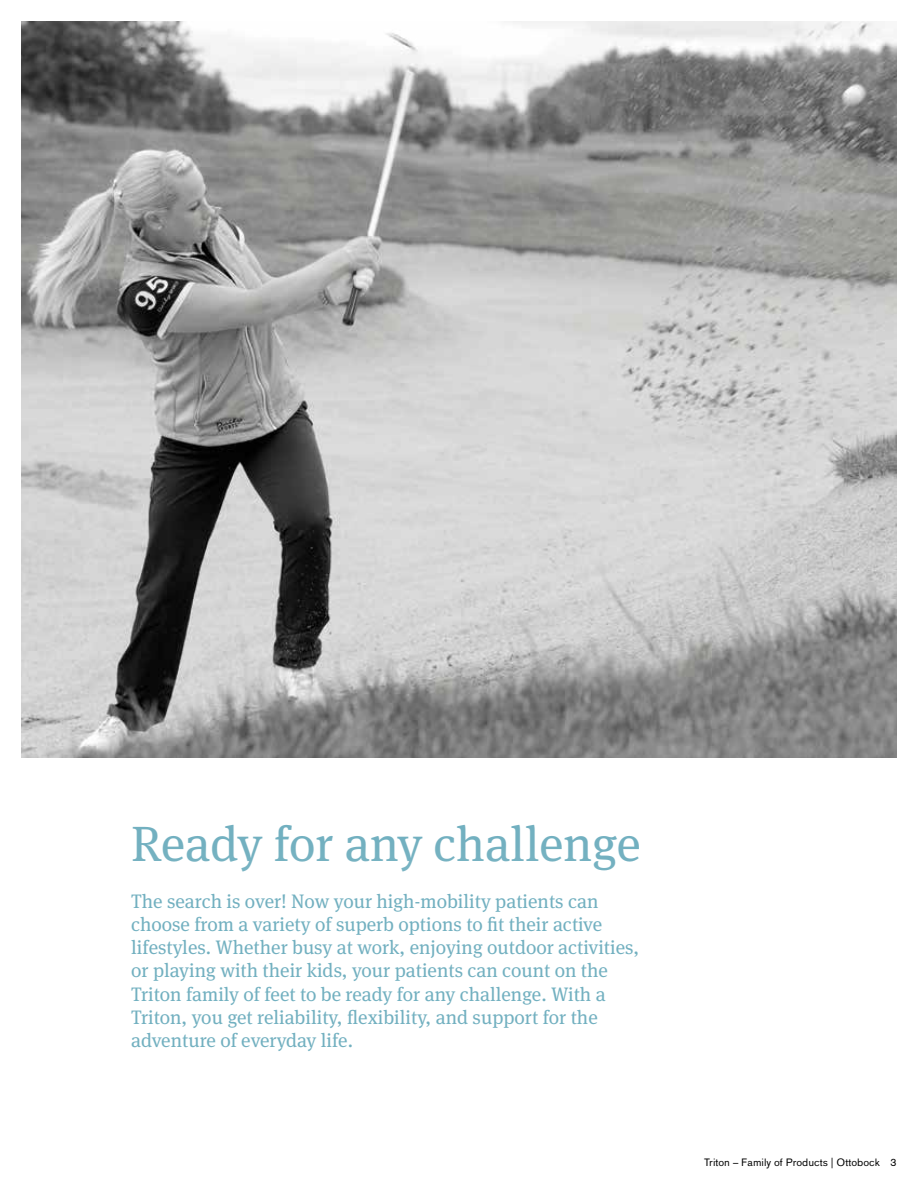
<style>
.page{position:relative;width:918px;height:1188px;background:#fff}
.page>*{position:absolute;margin:0;border:0;box-sizing:border-box;transform-origin:0 0}
.t1{font:49.5px "OBO Serif";color:#72b0c0}
.t2{font:19.5px/23.2px "OBO Serif";color:#72b0c0}
.t3{font:10.5px "OBO Sans";color:#000}
</style>
<div class="page">
<img style="left:22px;top:22px;width:874px;height:736px">
<h1 class="t1" style="left:131px;top:815px;width:511px">Ready for any challenge</h1>
<p class="t2" style="left:131px;top:889px;width:510px">The search is over! Now your high-mobility patients can choose from a variety of superb options to fit their active lifestyles. Whether busy at work, enjoying outdoor activities, or playing with their kids, your patients can count on the Triton family of feet to be ready for any challenge. With a Triton, you get reliability, flexibility, and support for the adventure of everyday life.</p>
<p class="t3" style="left:704px;top:1157px;width:194px">Triton – Family of Products | Ottobock 3</p>
</div>
